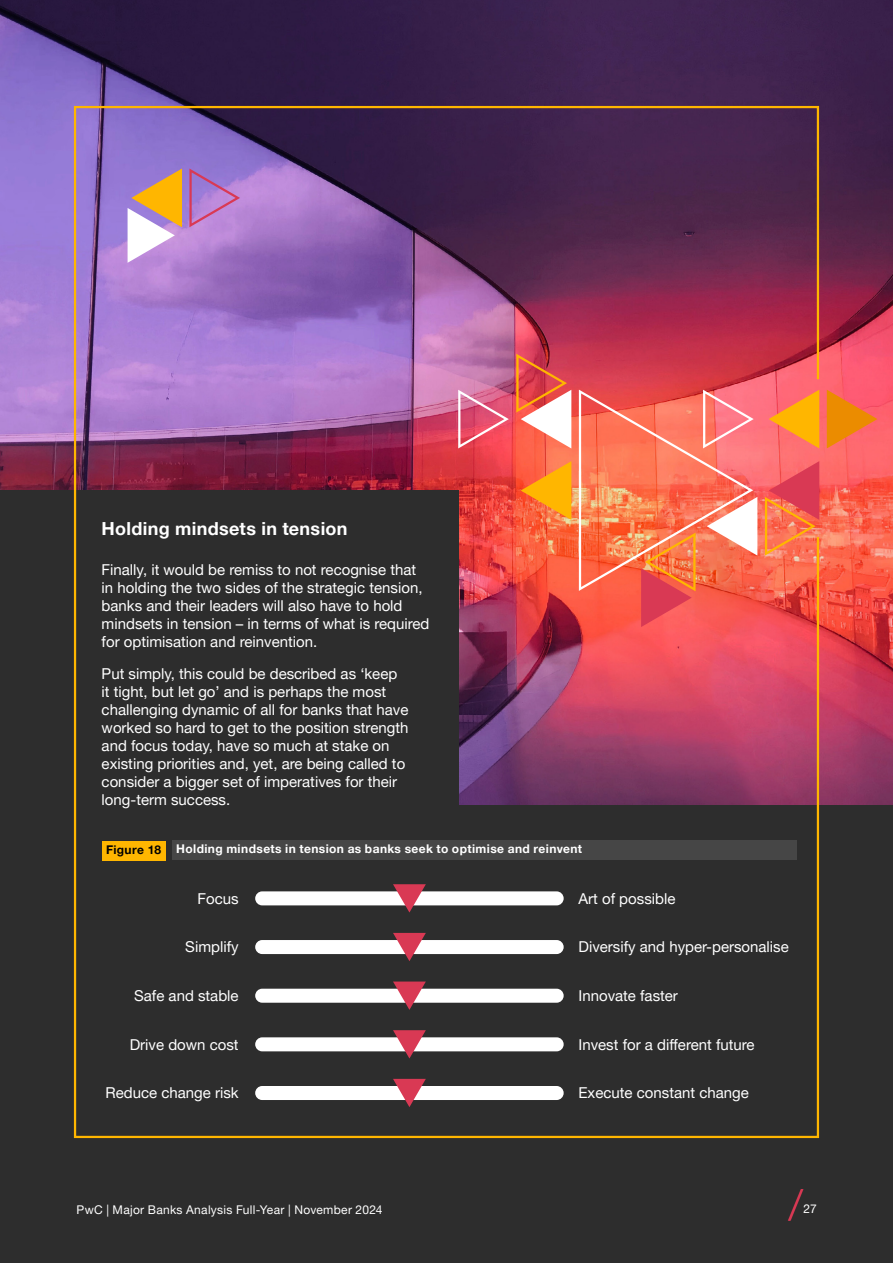
<style>
.page{position:relative;width:893px;height:1263px;background:#2d2d2d}
.page>*{position:absolute;margin:0;border:0;box-sizing:border-box;transform-origin:0 0}
.t1{font:300 42px "Helvetica Neue LT Pro";color:#d93954}
.t2{font:700 18px "Helvetica Neue LT Pro";letter-spacing:.02em;color:#fff}
.t3{font:15px/18px "Helvetica Neue LT Pro";color:#fff}
.t4{font:700 12px "Helvetica Neue LT Pro";letter-spacing:.035em;color:#fff}
.t5{font:12px "Helvetica Neue LT Pro";letter-spacing:.025em;color:#fff}
.t6{font:700 12px "Helvetica Neue LT Pro";letter-spacing:.03em;color:#000}
</style>
<div class="page">
<img style="left:0;top:0;width:893px;height:805px">
<div style="left:0;top:490px;width:458px;height:360px;background:#2d2d2d"></div>
<img style="left:73px;top:105px;width:747px;height:1034px">
<svg style="left:827px;top:390px;width:50px;height:58px;background:#f47736"></svg>
<svg style="left:769px;top:390px;width:50px;height:58px;background:#fe9139"></svg>
<svg style="left:458px;top:390px;width:51px;height:58px;background:#e76782"></svg>
<svg style="left:521px;top:461px;width:50px;height:59px;background:#fc8e23"></svg>
<svg style="left:765px;top:461px;width:54px;height:95px;background:#f16655"></svg>
<div style="left:255px;top:1086px;width:309px;height:14px;background:#fff;border-radius:7px"></div>
<svg style="left:393px;top:1079px;width:33px;height:28px"></svg>
<div style="left:255px;top:1037px;width:309px;height:14px;background:#fff;border-radius:7px"></div>
<svg style="left:393px;top:1030px;width:33px;height:28px"></svg>
<div style="left:255px;top:989px;width:309px;height:14px;background:#fff;border-radius:7px"></div>
<svg style="left:393px;top:981px;width:33px;height:29px"></svg>
<div style="left:255px;top:940px;width:309px;height:14px;background:#fff;border-radius:7px"></div>
<svg style="left:393px;top:933px;width:33px;height:28px"></svg>
<div style="left:255px;top:891px;width:309px;height:14px;background:#fff;border-radius:7px"></div>
<svg style="left:393px;top:884px;width:33px;height:28px"></svg>
<div style="left:102px;top:841px;width:63px;height:19px;background:#ffb600"></div>
<div style="left:172px;top:841px;width:624px;height:19px;background:#464646"></div>
<svg style="left:516px;top:354px;width:55px;height:94px;background:#ec837a"></svg>
<svg style="left:579px;top:390px;width:178px;height:237px;background:#f87861"></svg>
<p class="t2" style="left:102px;top:517px;width:247px">Holding mindsets in tension</p>
<p class="t3" style="left:102px;top:561px;width:329px">Finally, it would be remiss to not recognise that in holding the two sides of the strategic tension, banks and their leaders will also have to hold mindsets in tension – in terms of what is required for optimisation and reinvention.</p>
<p class="t3" style="left:102px;top:664px;width:308px">Put simply, this could be described as ‘keep it tight, but let go’ and is perhaps the most challenging dynamic of all for banks that have worked so hard to get to the position strength and focus today, have so much at stake on existing priorities and, yet, are being called to consider a bigger set of imperatives for their long-term success.</p>
<p class="t6" style="left:106px;top:842px;width:57px">Figure 18</p>
<p class="t4" style="left:176px;top:842px;width:407px">Holding mindsets in tension as banks seek to optimise and reinvent</p>
<p class="t3" style="left:198px;top:889px;width:43px">Focus</p>
<p class="t3" style="left:578px;top:889px;width:98px">Art of possible</p>
<p class="t3" style="left:185px;top:938px;width:55px">Simplify</p>
<p class="t3" style="left:578px;top:938px;width:212px">Diversify and hyper-personalise</p>
<p class="t3" style="left:134px;top:986px;width:106px">Safe and stable</p>
<p class="t3" style="left:578px;top:986px;width:101px">Innovate faster</p>
<p class="t3" style="left:130px;top:1035px;width:110px">Drive down cost</p>
<p class="t3" style="left:578px;top:1035px;width:178px">Invest for a different future</p>
<p class="t3" style="left:106px;top:1084px;width:135px">Reduce change risk</p>
<p class="t3" style="left:578px;top:1084px;width:172px">Execute constant change</p>
<p class="t5" style="left:77px;top:1202px;width:307px">PwC | Major Banks Analysis Full-Year | November 2024</p>
<h1 class="t1" style="left:789px;top:1179px;width:17px">/</h1>
<p class="t5" style="left:803px;top:1201px;width:15px">27</p>
</div>
